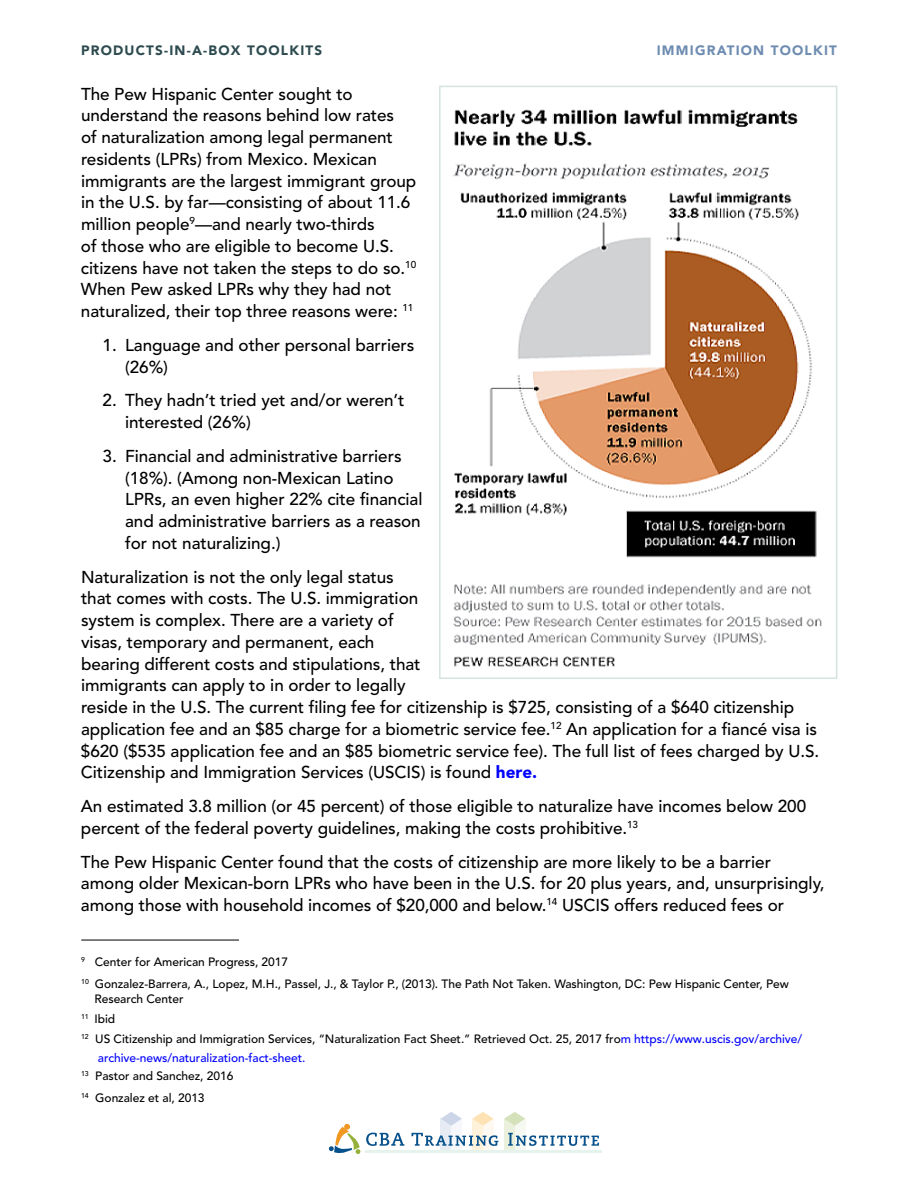
<style>
.page{position:relative;width:918px;height:1188px;background:#fff}
.page>*{position:absolute;margin:0;border:0;box-sizing:border-box;transform-origin:0 0}
.t1{font:500 17.1px/21.8px "Avenir";letter-spacing:-.005em;color:#000}
.t2{font:900 13.5px "Avenir";letter-spacing:.09em;color:#2d4b4f}
.t3{font:900 13.5px "Avenir";letter-spacing:.09em;color:#6e8cb1}
.t4{font:500 12px/21.8px "Avenir";letter-spacing:-.005em;color:#000}
.t5{font:500 12px "Avenir";letter-spacing:-.005em;color:#0001fe}
.s1{font-weight:900;color:#0001fe}
.s2{color:#0001fe}
</style>
<div class="page">
<hr style="left:81px;top:940px;width:158px;height:1px;background:#000">
<img style="left:453px;top:109px;width:369px;height:558px">
<div style="left:439px;top:86px;width:398px;height:593px;border:2px solid #d5e4dd"></div>
<div style="left:441px;top:1119px;width:21px;height:33px;background:#f5f7fa"></div>
<div style="left:441px;top:1119px;width:10px;height:33px;background:#e7ecf4"></div>
<svg style="left:441px;top:1112px;width:21px;height:14px"></svg>
<div style="left:473px;top:1119px;width:21px;height:33px;background:#fef9f0"></div>
<div style="left:472px;top:1119px;width:11px;height:33px;background:#fef2da"></div>
<svg style="left:472px;top:1112px;width:22px;height:14px"></svg>
<div style="left:504px;top:1119px;width:21px;height:33px;background:#f6f9f1"></div>
<div style="left:504px;top:1119px;width:11px;height:33px;background:#eaf0dc"></div>
<svg style="left:504px;top:1112px;width:21px;height:14px"></svg>
<hr style="left:365px;top:1151px;width:236px;height:2px;background:#e6f3ec">
<svg style="left:366px;top:1133px;width:233px;height:13px"></svg>
<svg style="left:329px;top:1124px;width:31px;height:30px"></svg>
<p class="t2" style="left:81px;top:42px;width:243px">PRODUCTS-IN-A-BOX TOOLKITS</p>
<p class="t3" style="left:657px;top:42px;width:182px">IMMIGRATION TOOLKIT</p>
<p class="t1" style="left:81px;top:83px;width:337px">The Pew Hispanic Center sought to understand the reasons behind low rates<br>of naturalization among legal permanent residents (LPRs) from Mexico. Mexican immigrants are the largest immigrant group in the U.S. by far—consisting of about 11.6 million people<sup>9</sup>—and nearly two-thirds<br>of those who are eligible to become U.S. citizens have not taken the steps to do so.<sup>10<br></sup>When Pew asked LPRs why they had not naturalized, their top three reasons were: <sup>11</sup></p>
<p class="t1" style="left:125px;top:334px;width:291px;text-indent:-23px">1. Language and other personal barriers (26%)</p>
<p class="t1" style="left:125px;top:390px;width:281px;text-indent:-23px">2. They hadn’t tried yet and/or weren’t interested (26%)</p>
<p class="t1" style="left:125px;top:445px;width:299px;text-indent:-23px">3. Financial and administrative barriers (18%). (Among non-Mexican Latino LPRs, an even higher 22% cite financial and administrative barriers as a reason for not naturalizing.)</p>
<p class="t1" style="left:81px;top:566px;width:740px">Naturalization is not the only legal status<br>that comes with costs. The U.S. immigration<br>system is complex. There are a variety of<br>visas, temporary and permanent, each<br>bearing different costs and stipulations, that<br>immigrants can apply to in order to legally<br>reside in the U.S. The current filing fee for citizenship is $725, consisting of a $640 citizenship application fee and an $85 charge for a biometric service fee.<sup>12</sup> An application for a fiancé visa is $620 ($535 application fee and an $85 biometric service fee). The full list of fees charged by U.S.<br>Citizenship and Immigration Services (USCIS) is found <span class="s1">here.</span></p>
<p class="t1" style="left:81px;top:796px;width:727px">An estimated 3.8 million (or 45 percent) of those eligible to naturalize have incomes below 200 percent of the federal poverty guidelines, making the costs prohibitive.<sup>13</sup></p>
<p class="t1" style="left:81px;top:851px;width:745px">The Pew Hispanic Center found that the costs of citizenship are more likely to be a barrier among older Mexican-born LPRs who have been in the U.S. for 20 plus years, and, unsurprisingly, among those with household incomes of $20,000 and below.<sup>14</sup> USCIS offers reduced fees or</p>
<p class="t4" style="left:81px;top:952px;width:709px"><sup>9</sup> Center for American Progress, 2017<br><sup>10</sup> Gonzalez-Barrera, A., Lopez, M.H., Passel, J., &amp; Taylor P., (2013). The Path Not Taken. Washington, DC: Pew Hispanic Center, Pew</p>
<p class="t4" style="left:94px;top:988px;width:91px">Research Center</p>
<p class="t4" style="left:81px;top:1008px;width:36px"><sup>11</sup> Ibid</p>
<p class="t4" style="left:81px;top:1028px;width:723px"><sup>12</sup> US Citizenship and Immigration Services, “Naturalization Fact Sheet.” Retrieved Oct. 25, 2017 fro<span class="s2">m https://www.uscis.gov/archive/</span></p>
<p class="t5" style="left:98px;top:1051px;width:209px">archive-news/naturalization-fact-sheet.</p>
<p class="t4" style="left:81px;top:1065px;width:154px"><sup>13</sup> Pastor and Sanchez, 2016</p>
<p class="t4" style="left:81px;top:1087px;width:125px"><sup>14</sup> Gonzalez et al, 2013</p>
</div>
